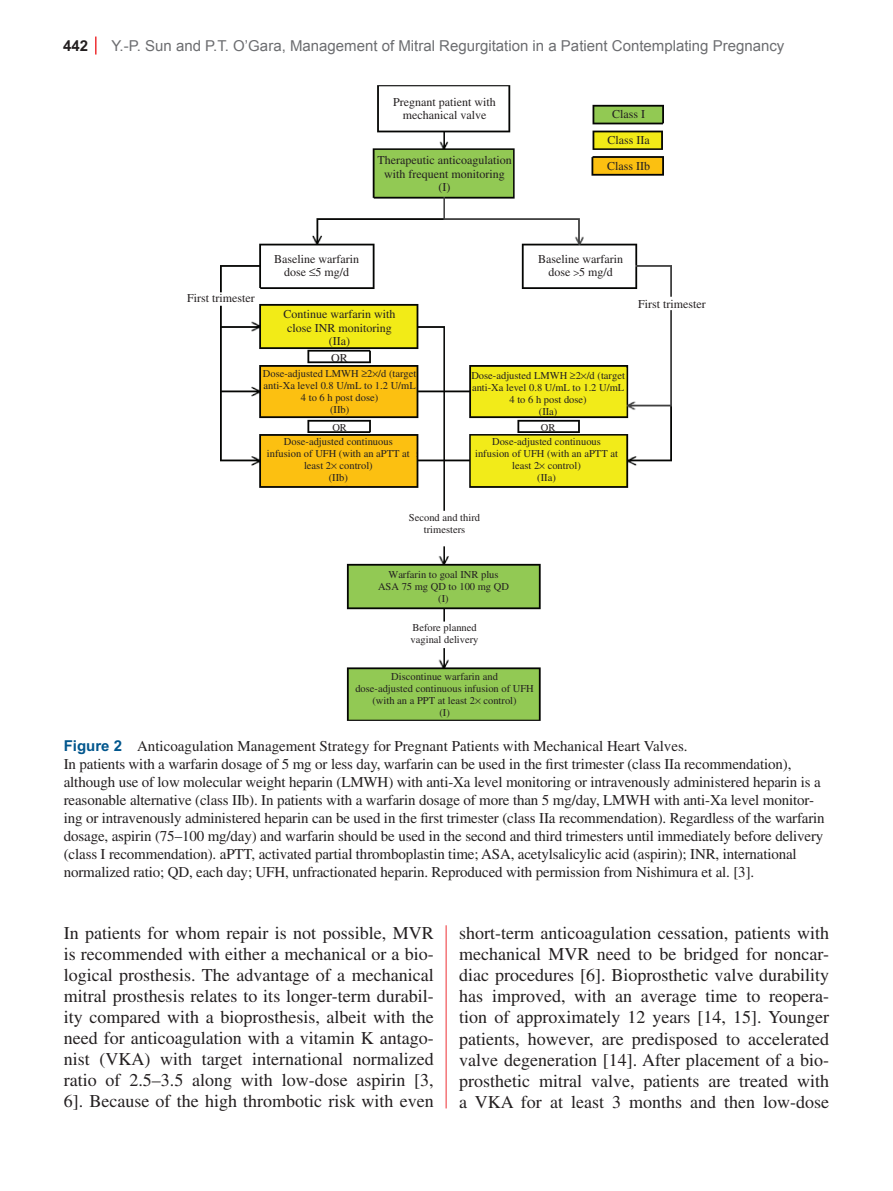
<style>
.page{position:relative;width:893px;height:1191px;background:#fff}
.page>*{position:absolute;margin:0;border:0;box-sizing:border-box;transform-origin:0 0}
.t1{font:18px/21px "Times";color:#231f20;text-align:justify}
.t2{font:15px/18px "Times";letter-spacing:-.01em;color:#231f20}
.t3{font:15px "Arial";color:#6c6d70}
.t4{font:700 15px "Arial";color:#231f20}
.t5{font:12px/13.5px "Times";color:#231f20;text-align:center}
.t6{font:10.5px/12px "Times";color:#231f20;text-align:center}
.s1{font-family:"Arial";font-weight:700;color:#01568d}
</style>
<div class="page">
<svg style="left:95px;top:37px;width:2px;height:18px"></svg>
<img style="left:221px;top:86px;width:450px;height:634px">
<hr style="left:446px;top:925px;width:1px;height:183px;background:#ee3034">
<svg style="left:574px;top:271px;width:5px;height:5px"></svg>
<svg style="left:373px;top:372px;width:5px;height:5px"></svg>
<svg style="left:331px;top:463px;width:6px;height:6px"></svg>
<svg style="left:581px;top:374px;width:6px;height:5px"></svg>
<svg style="left:475px;top:699px;width:6px;height:5px"></svg>
<svg style="left:539px;top:463px;width:6px;height:6px"></svg>
<p class="t4" style="left:63px;top:37px;width:27px">442</p>
<p class="t3" style="left:112px;top:36px;width:674px">Y.-P. Sun and P.T. O’Gara, Management of Mitral Regurgitation in a Patient Contemplating Pregnancy</p>
<p class="t5" style="left:393px;top:95px;width:104px">Pregnant patient with mechanical valve</p>
<p class="t5" style="left:377px;top:153px;width:136px">Therapeutic anticoagulation with frequent monitoring (I)</p>
<p class="t5" style="left:607px;top:102px;width:44px;line-height:25.5px">Class I<br>Class IIa</p>
<p class="t5" style="left:607px;top:160px;width:44px">Class IIb</p>
<p class="t5" style="left:187px;top:291px;width:69px">First trimester</p>
<p class="t5" style="left:274px;top:252px;width:86px">Baseline warfarin dose ≤5 mg/d</p>
<p class="t5" style="left:538px;top:252px;width:86px">Baseline warfarin dose 5 mg/d</p>
<p class="t5" style="left:284px;top:307px;width:113px">Continue warfarin with close INR monitoring (IIa)</p>
<p class="t6" style="left:263px;top:368px;width:155px">Dose-adjusted LMWH ≥2 /d (target anti-Xa level 0.8 U/mL to 1.2 U/mL<br>4 to 6 h post dose)<br>(IIb)</p>
<p class="t6" style="left:267px;top:435px;width:144px">Dose-adjusted continuous infusion of UFH (with an aPTT at least 2 control)<br>(IIb)</p>
<p class="t5" style="left:331px;top:351px;width:18px">OR</p>
<p class="t6" style="left:471px;top:370px;width:155px">Dose-adjusted LMWH ≥2 /d (target anti-Xa level 0.8 U/mL to 1.2 U/mL<br>4 to 6 h post dose)<br>(IIa)</p>
<p class="t6" style="left:332px;top:421px;width:16px">OR</p>
<p class="t6" style="left:541px;top:421px;width:16px">OR</p>
<p class="t6" style="left:475px;top:435px;width:144px">Dose-adjusted continuous infusion of UFH (with an aPTT at least 2 control)<br>(IIa)</p>
<p class="t6" style="left:409px;top:512px;width:73px">Second and third trimesters</p>
<p class="t5" style="left:638px;top:297px;width:69px">First trimester</p>
<p class="t6" style="left:378px;top:568px;width:132px">Warfarin to goal INR plus<br>ASA 75 mg QD to 100 mg QD (I)</p>
<p class="t6" style="left:411px;top:621px;width:69px;text-align:left">Before planned vaginal delivery</p>
<p class="t6" style="left:355px;top:670px;width:180px">Discontinue warfarin and<br>dose-adjusted continuous infusion of UFH (with an a PPT at least 2 control)<br>(I)</p>
<p class="t2" style="left:64px;top:736px;width:762px"><span class="s1">Figure 2</span> Anticoagulation Management Strategy for Pregnant Patients with Mechanical Heart Valves.<br>In patients with a warfarin dosage of 5 mg or less day, warfarin can be used in the first trimester (class IIa recommendation), although use of low molecular weight heparin (LMWH) with anti-Xa level monitoring or intravenously administered heparin is a reasonable alternative (class IIb). In patients with a warfarin dosage of more than 5 mg/day, LMWH with anti-Xa level monitor&shy;ing or intravenously administered heparin can be used in the first trimester (class IIa recommendation). Regardless of the warfarin dosage, aspirin (75–100 mg/day) and warfarin should be used in the second and third trimesters until immediately before delivery (class I recommendation). aPTT, activated partial thromboplastin time; ASA, acetylsalicylic acid (aspirin); INR, international normalized ratio; QD, each day; UFH, unfractionated heparin. Reproduced with permission from Nishimura et al. [3].</p>
<p class="t1" style="left:64px;top:922px;width:371px">In patients for whom repair is not possible, MVR is recommended with either a mechanical or a bio&shy;logical prosthesis. The advantage of a mechanical mitral prosthesis relates to its longer-term durabil&shy;ity compared with a bioprosthesis, albeit with the need for anticoagulation with a vitamin K antago&shy;nist (VKA) with target international normalized ratio of 2.5–3.5 along with low-dose aspirin [3, 6]. Because of the high thrombotic risk with even</p>
<p class="t1" style="left:459px;top:922px;width:371px">short-term anticoagulation cessation, patients with mechanical MVR need to be bridged for noncar&shy;diac procedures [6]. Bioprosthetic valve durability has improved, with an average time to reopera&shy;tion of approximately 12 years [14, 15]. Younger patients, however, are predisposed to accelerated valve degeneration [14]. After placement of a bio&shy;prosthetic mitral valve, patients are treated with a VKA for at least 3 months and then low-dose</p>
</div>
